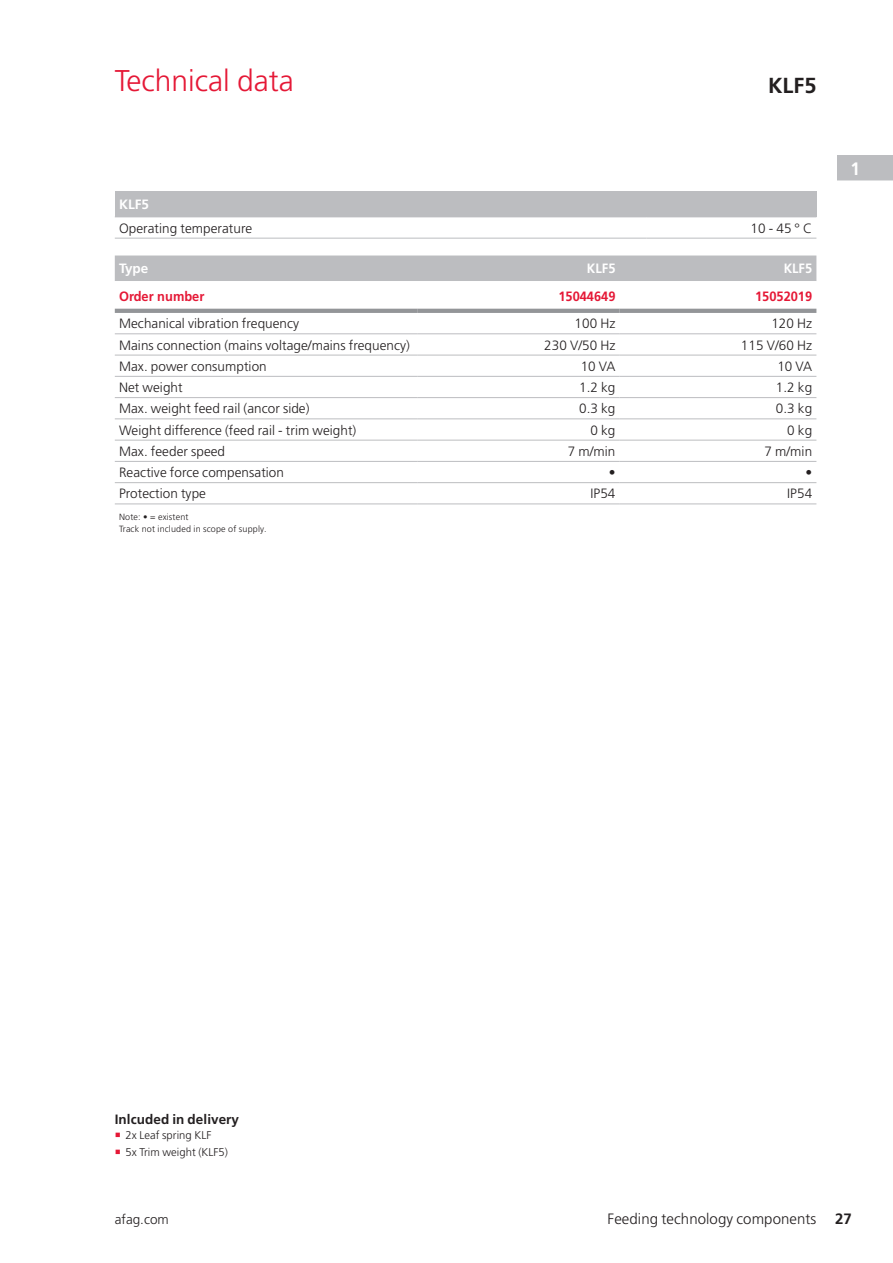
<style>
.page{position:relative;width:893px;height:1263px;background:#fff}
.page>*{position:absolute;margin:0;border:0;box-sizing:border-box;transform-origin:0 0}
.Titel_klein_20pt{font:300 30px "Frutiger LT Pro";color:#e51836}
.Modulbezeichnung_bol{font:700 21.75px "Frutiger LT Pro";color:#231f20}
.t1{font:700 18px "Frutiger LT Pro";color:#fff;scale:.95 1}
.Fusszeile{font:300 15px "Frutiger LT Pro";letter-spacing:.005em;color:#231f20}
.Tabelle_Regular_9pt{font:300 13.5px "Frutiger LT Pro";letter-spacing:.005em;color:#231f20}
.Tabelle_Artikelnumme{font:700 13.5px "Frutiger LT Pro";color:#e51836;scale:.95 1}
.Untertitel_Grundtext{font:700 13.5px "Frutiger LT Pro";letter-spacing:.005em;color:#231f20}
.Tabelle_bold_9pt_wei{font:700 13.5px "Frutiger LT Pro";color:#fff}
.Tabelle_bold_9pt_wei-2{font:700 13.5px "Frutiger LT Pro";color:#fff;scale:.95 1}
.t2{font:300 11.25px "Frutiger LT Pro";letter-spacing:.005em;color:#231f20}
.Legende_klein_regula{font:300 9px/12px "Frutiger LT Pro";letter-spacing:.015em;color:#231f20}
.s1{font-weight:700}
</style>
<div class="page">
<div style="left:115px;top:191px;width:701px;height:26px;background:#bcbdc0"></div>
<hr style="left:115px;top:238px;width:531px;height:1px;background:#bcbdc0">
<hr style="left:646px;top:238px;width:170px;height:1px;background:#bcbdc0">
<svg style="left:115px;top:255px;width:701px;height:54px"></svg>
<hr style="left:115px;top:309px;width:302px;height:4px;background:#939598">
<hr style="left:417px;top:309px;width:203px;height:4px;background:#939598">
<hr style="left:620px;top:309px;width:196px;height:4px;background:#939598">
<hr style="left:115px;top:461px;width:302px;height:1px;background:#bcbdc0">
<hr style="left:417px;top:461px;width:203px;height:1px;background:#bcbdc0">
<hr style="left:620px;top:461px;width:196px;height:1px;background:#bcbdc0">
<hr style="left:115px;top:482px;width:302px;height:1px;background:#bcbdc0">
<hr style="left:417px;top:482px;width:203px;height:1px;background:#bcbdc0">
<hr style="left:620px;top:482px;width:196px;height:1px;background:#bcbdc0">
<hr style="left:115px;top:503px;width:302px;height:1px;background:#bcbdc0">
<hr style="left:417px;top:503px;width:203px;height:1px;background:#bcbdc0">
<hr style="left:620px;top:503px;width:196px;height:1px;background:#bcbdc0">
<hr style="left:115px;top:333px;width:302px;height:1px;background:#bcbdc0">
<hr style="left:417px;top:333px;width:203px;height:1px;background:#bcbdc0">
<hr style="left:620px;top:333px;width:196px;height:1px;background:#bcbdc0">
<hr style="left:115px;top:355px;width:302px;height:1px;background:#bcbdc0">
<hr style="left:417px;top:355px;width:203px;height:1px;background:#bcbdc0">
<hr style="left:620px;top:355px;width:196px;height:1px;background:#bcbdc0">
<hr style="left:115px;top:376px;width:302px;height:1px;background:#bcbdc0">
<hr style="left:417px;top:376px;width:203px;height:1px;background:#bcbdc0">
<hr style="left:620px;top:376px;width:196px;height:1px;background:#bcbdc0">
<hr style="left:115px;top:397px;width:302px;height:1px;background:#bcbdc0">
<hr style="left:417px;top:397px;width:203px;height:1px;background:#bcbdc0">
<hr style="left:620px;top:397px;width:196px;height:1px;background:#bcbdc0">
<hr style="left:115px;top:418px;width:302px;height:1px;background:#bcbdc0">
<hr style="left:417px;top:418px;width:203px;height:1px;background:#bcbdc0">
<hr style="left:620px;top:418px;width:196px;height:1px;background:#bcbdc0">
<hr style="left:115px;top:440px;width:302px;height:1px;background:#bcbdc0">
<hr style="left:417px;top:440px;width:203px;height:1px;background:#bcbdc0">
<hr style="left:620px;top:440px;width:196px;height:1px;background:#bcbdc0">
<div style="left:837px;top:155px;width:56px;height:26px;background:#bcbdc0"></div>
<p class="Titel_klein_20pt" style="left:115px;top:63px;width:181px">Technical data</p>
<p class="Modulbezeichnung_bol" style="left:768px;top:72px;width:50px">KLF5</p>
<p class="Tabelle_bold_9pt_wei" style="left:119px;top:196px;width:32px">KLF5</p>
<p class="Tabelle_Regular_9pt" style="left:119px;top:220px;width:135px">Operating temperature</p>
<p class="Tabelle_Regular_9pt" style="left:751px;top:220px;width:63px">10 - 45 ° C</p>
<p class="Tabelle_bold_9pt_wei" style="left:119px;top:260px;width:31px">Type</p>
<p class="Tabelle_bold_9pt_wei-2" style="left:587px;top:260px;width:32px">KLF5</p>
<p class="Tabelle_bold_9pt_wei-2" style="left:784px;top:260px;width:32px">KLF5</p>
<p class="Tabelle_Artikelnumme" style="left:119px;top:288px;width:91px">Order number</p>
<p class="Tabelle_Artikelnumme" style="left:558px;top:288px;width:62px">15044649</p>
<p class="Tabelle_Artikelnumme" style="left:755px;top:288px;width:62px">15052019</p>
<p class="Tabelle_Regular_9pt" style="left:119px;top:316px;width:182px">Mechanical vibration frequency</p>
<p class="Tabelle_Regular_9pt" style="left:575px;top:316px;width:42px">100 Hz</p>
<p class="Tabelle_Regular_9pt" style="left:771px;top:316px;width:42px">120 Hz</p>
<p class="Tabelle_Regular_9pt" style="left:119px;top:337px;width:292px">Mains connection (mains voltage/mains frequency)</p>
<p class="Tabelle_Regular_9pt" style="left:544px;top:337px;width:73px">230 V/50 Hz</p>
<p class="Tabelle_Regular_9pt" style="left:741px;top:337px;width:73px">115 V/60 Hz</p>
<p class="Tabelle_Regular_9pt" style="left:119px;top:358px;width:149px">Max. power consumption</p>
<p class="Tabelle_Regular_9pt" style="left:581px;top:358px;width:36px">10 VA</p>
<p class="Tabelle_Regular_9pt" style="left:777px;top:358px;width:36px">10 VA</p>
<p class="Tabelle_Regular_9pt" style="left:119px;top:379px;width:65px">Net weight</p>
<p class="Tabelle_Regular_9pt" style="left:579px;top:379px;width:38px">1.2 kg</p>
<p class="Tabelle_Regular_9pt" style="left:776px;top:379px;width:38px">1.2 kg</p>
<p class="Tabelle_Regular_9pt" style="left:119px;top:401px;width:192px">Max. weight feed rail (ancor side)</p>
<p class="Tabelle_Regular_9pt" style="left:579px;top:401px;width:38px">0.3 kg</p>
<p class="Tabelle_Regular_9pt" style="left:776px;top:401px;width:38px">0.3 kg</p>
<p class="Tabelle_Regular_9pt" style="left:119px;top:422px;width:239px">Weight difference (feed rail - trim weight)</p>
<p class="Tabelle_Regular_9pt" style="left:590px;top:422px;width:26px">0 kg</p>
<p class="Tabelle_Regular_9pt" style="left:787px;top:422px;width:26px">0 kg</p>
<p class="Tabelle_Regular_9pt" style="left:119px;top:443px;width:108px">Max. feeder speed</p>
<p class="Tabelle_Regular_9pt" style="left:568px;top:443px;width:49px">7 m/min</p>
<p class="Tabelle_Regular_9pt" style="left:764px;top:443px;width:49px">7 m/min</p>
<p class="Tabelle_Regular_9pt" style="left:119px;top:464px;width:166px">Reactive force compensation</p>
<p class="Tabelle_Regular_9pt" style="left:609px;top:464px;width:8px">•</p>
<p class="Tabelle_Regular_9pt" style="left:805px;top:464px;width:8px">•</p>
<p class="Tabelle_Regular_9pt" style="left:119px;top:486px;width:88px">Protection type</p>
<p class="Tabelle_Regular_9pt" style="left:590px;top:486px;width:26px">IP54</p>
<p class="Tabelle_Regular_9pt" style="left:787px;top:486px;width:26px">IP54</p>
<p class="Legende_klein_regula" style="left:119px;top:510px;width:149px">Note: • = existent<br>Track not included in scope of supply.</p>
<h3 class="t1" style="left:850px;top:158px;width:12px">1</h3>
<p class="Untertitel_Grundtext" style="left:115px;top:1111px;width:126px">Inlcuded in delivery</p>
<p class="t2" style="left:125px;top:1129px;width:87px">2x Leaf spring KLF</p>
<p class="t2" style="left:125px;top:1146px;width:104px">5x Trim weight (KLF5)</p>
<p class="Tabelle_Regular_9pt" style="left:115px;top:1211px;width:55px">afag.com</p>
<p class="Fusszeile" style="left:608px;top:1210px;width:246px">Feeding technology components <span class="s1">27</span></p>
</div>
